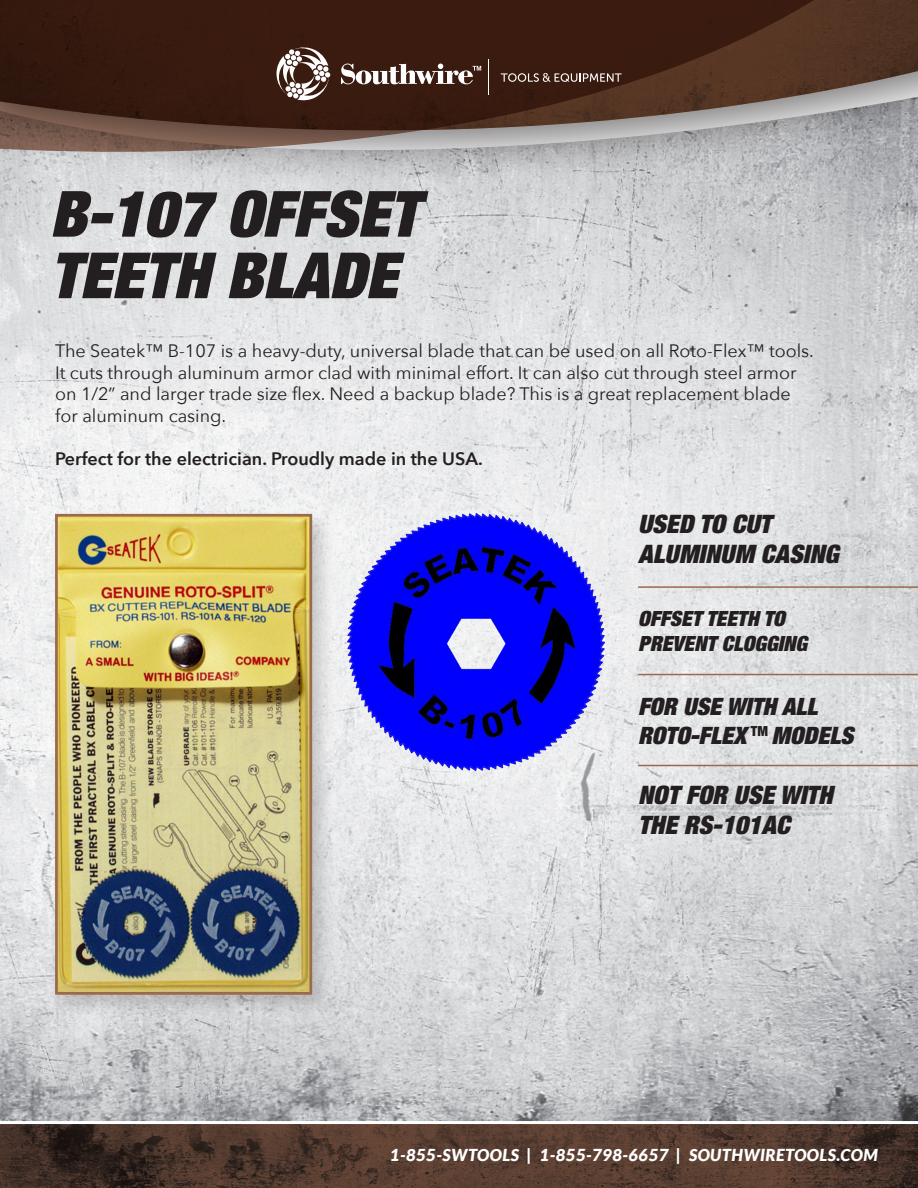
<style>
.page{position:relative;width:918px;height:1188px;background:#fff}
.page>*{position:absolute;margin:0;border:0;box-sizing:border-box;transform-origin:0 0}
.t1{font:italic 900 condensed 63.75px "Helvetica Neue LT Pro";color:#231f20}
.t2{font:italic 900 condensed 25.5px "Helvetica Neue LT Pro";color:#231f20}
.t3{font:italic 900 condensed 24px "Helvetica Neue LT Pro";color:#231f20}
.t4{font:italic 900 condensed 21px "Helvetica Neue LT Pro";color:#231f20}
.t5{font:18px/21.6px "Avenir Next";color:#231f20}
.t6{font:600 18px "Avenir Next";color:#231f20}
.t7{font:italic 900 16.5px "Lato";letter-spacing:.03em;color:#fff}
</style>
<div class="page">
<img style="left:0;top:189px;width:918px;height:932px">
<img style="left:878px;top:0;width:40px;height:148px">
<svg style="left:0;top:0;width:878px;height:210px;background:#76645d"></svg>
<svg style="left:277px;top:47px;width:54px;height:53px"></svg>
<hr style="left:489px;top:59px;width:1px;height:35px;background:#fff">
<svg style="left:501px;top:73px;width:121px;height:9px"></svg>
<svg style="left:341px;top:64px;width:140px;height:20px"></svg>
<svg style="left:0;top:1124px;width:918px;height:64px;background:#4e372c"></svg>
<div style="left:50px;top:509px;width:285px;height:508px;background:#231f20;opacity:.2"></div>
<img style="left:59px;top:518px;width:249px;height:473px">
<div style="left:55px;top:514px;width:257px;height:481px;border:3px solid #9b694d"></div>
<img style="left:347px;top:514px;width:257px;height:257px">
<hr style="left:638px;top:586px;width:280px;height:2px;background:#9b694d">
<hr style="left:638px;top:674px;width:280px;height:1px;background:#9b694d">
<hr style="left:638px;top:765px;width:280px;height:1px;background:#9b694d">
<p class="t1" style="left:50px;top:174px;width:370px">B-107 OFFSET</p>
<p class="t1" style="left:50px;top:235px;width:349px">TEETH BLADE</p>
<p class="t5" style="left:55px;top:339px;width:760px">The Seatek™ B-107 is a heavy-duty, universal blade that can be used on all Roto-Flex™ tools.<br>It cuts through aluminum armor clad with minimal effort. It can also cut through steel armor on 1/2” and larger trade size flex. Need a backup blade? This is a great replacement blade for aluminum casing.</p>
<p class="t6" style="left:55px;top:443px;width:429px">Perfect for the electrician. Proudly made in the USA.</p>
<p class="t2" style="left:638px;top:508px;width:135px">USED TO CUT</p>
<p class="t2" style="left:638px;top:538px;width:202px">ALUMINUM CASING</p>
<p class="t4" style="left:638px;top:605px;width:148px">OFFSET TEETH TO</p>
<p class="t4" style="left:638px;top:630px;width:171px">PREVENT CLOGGING</p>
<p class="t3" style="left:638px;top:692px;width:181px">FOR USE WITH ALL</p>
<p class="t3" style="left:638px;top:720px;width:217px">ROTO-FLEX <sup>TM</sup> MODELS</p>
<p class="t2" style="left:638px;top:779px;width:196px">NOT FOR USE WITH</p>
<p class="t2" style="left:638px;top:809px;width:153px">THE RS-101AC</p>
<p class="t7" style="left:390px;top:1145px;width:489px">1-855-SWTOOLS | 1-855-798-6657 | SOUTHWIRETOOLS.COM</p>
</div>
